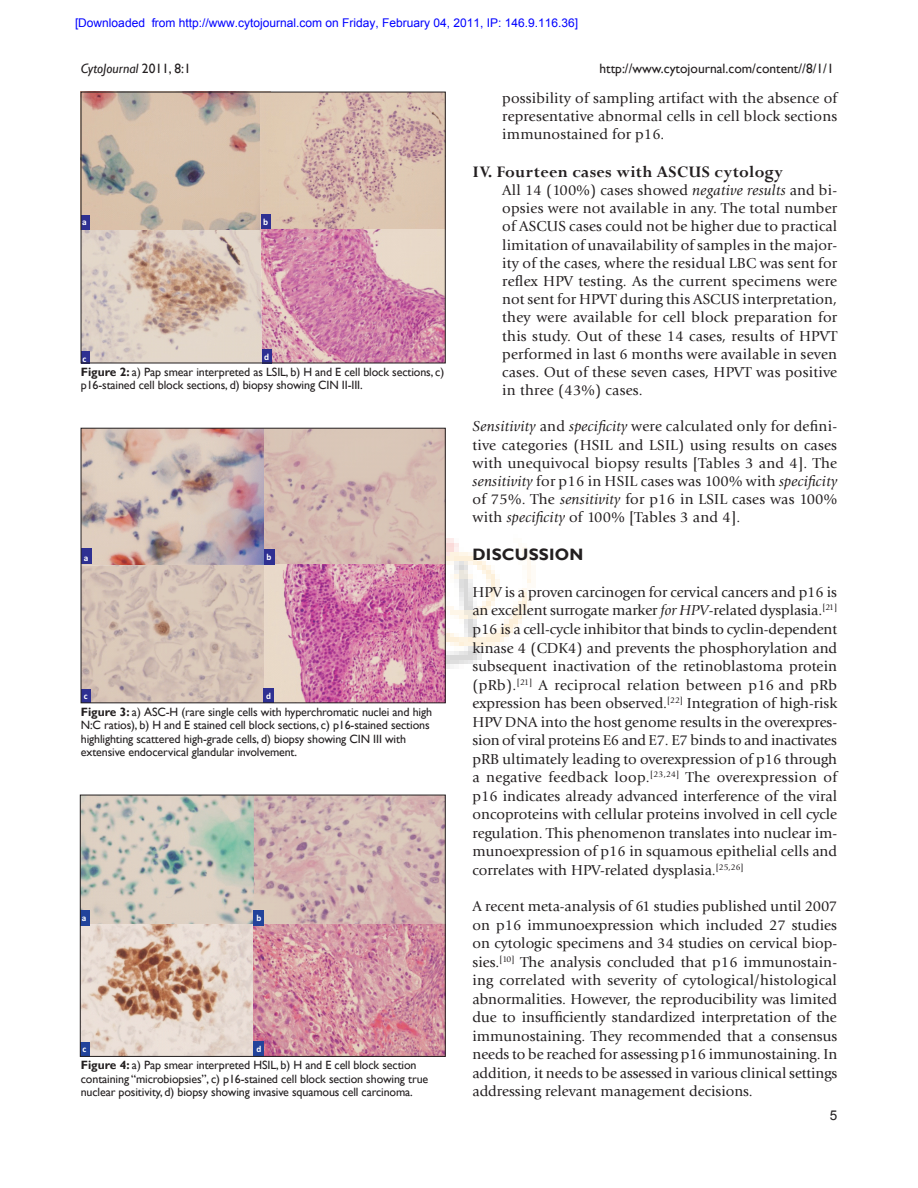
<style>
.page{position:relative;width:918px;height:1188px;background:#fff}
.page>*{position:absolute;margin:0;border:0;box-sizing:border-box;transform-origin:0 0}
.t1{font:700 18px "Perpetua";letter-spacing:.015em;color:#231f20}
.t2{font:700 16.5px "Gill Sans";letter-spacing:.015em;color:#231f20}
.t3{font:15px/18.5px "Giovanni Std";letter-spacing:.01em;color:#231f20;text-align:justify}
.t4{font:13.5px "Gill Sans";color:#231f20}
.t5{font:italic 13.5px "Gill Sans";color:#231f20}
.t6{font:13.5px "Arial";color:#231f20}
.t7{font:12px/13.5px "Gill Sans";letter-spacing:-.01em;color:#231f20}
.t8{font:12px "Arial";color:#00f}
.t9{font:700 9.3px "Calibri";color:#fff}
.t10{font:700 9.15px "Calibri";color:#fff}
.s1{font-style:normal}
.s2{font-style:italic}
.s3{font-weight:700}
</style>
<div class="page">
<img style="left:445px;top:512px;width:86px;height:166px">
<img style="left:83px;top:430px;width:360px;height:271px">
<div style="left:81px;top:549px;width:10px;height:15px;background:#2e3092"></div>
<div style="left:264px;top:549px;width:10px;height:16px;background:#2e3092"></div>
<div style="left:81px;top:690px;width:10px;height:13px;background:#2e3092"></div>
<div style="left:264px;top:688px;width:10px;height:15px;background:#2e3092"></div>
<div style="left:81px;top:428px;width:364px;height:275px;border:1px solid #231f20"></div>
<img style="left:82px;top:797px;width:361px;height:258px">
<div style="left:80px;top:910px;width:9px;height:15px;background:#22439b"></div>
<div style="left:254px;top:910px;width:10px;height:16px;background:#22439b"></div>
<div style="left:80px;top:1042px;width:9px;height:14px;background:#22439b"></div>
<div style="left:254px;top:1042px;width:10px;height:15px;background:#22439b"></div>
<div style="left:80px;top:795px;width:365px;height:262px;border:1px solid #231f20"></div>
<img style="left:83px;top:229px;width:178px;height:132px">
<img style="left:83px;top:94px;width:178px;height:135px">
<img style="left:261px;top:94px;width:183px;height:267px">
<div style="left:81px;top:215px;width:8px;height:14px;background:#2e3092"></div>
<div style="left:261px;top:215px;width:9px;height:14px;background:#2e3092"></div>
<div style="left:262px;top:350px;width:10px;height:14px;background:#2e3092"></div>
<div style="left:81px;top:351px;width:8px;height:12px;background:#2e3092"></div>
<p class="t8" style="left:75px;top:16px;width:505px">[Downloaded from http://www.cytojournal.com on Friday, February 04, 2011, IP: 146.9.116.36]</p>
<p class="t5" style="left:81px;top:61px;width:111px">CytoJournal <span class="s1">2011, 8:1</span></p>
<p class="t4" style="left:600px;top:61px;width:236px">http://www.cytojournal.com/content//8/1/1</p>
<p class="t3" style="left:502px;top:89px;width:336px">possibility of sampling artifact with the absence of representative abnormal cells in cell block sections immunostained for p16<span class="s2">.</span></p>
<p class="t1" style="left:472px;top:160px;width:312px">IV. Fourteen cases with ASCUS cytology</p>
<p class="t3" style="left:502px;top:181px;width:337px">All 14 (100%) cases showed <span class="s2">negative results</span> and bi&shy;opsies were not available in any. The total number of ASCUS cases could not be higher due to practical limitation of unavailability of samples in the major&shy;ity of the cases, where the residual LBC was sent for reflex HPV testing. As the current specimens were not sent for HPVT during this ASCUS interpretation, they were available for cell block preparation for this study. Out of these 14 cases, results of HPVT performed in last 6 months were available in seven cases. Out of these seven cases, HPVT was positive in three (43%) cases.</p>
<p class="t3" style="left:472px;top:418px;width:366px"><span class="s2">Sensitivity</span> and <span class="s2">specificity</span> were calculated only for defini&shy;tive categories (HSIL and LSIL) using results on cases with unequivocal biopsy results [Tables 3 and 4]. The <span class="s2">sensitivity</span> for p16 in HSIL cases was 100% with <span class="s2">specificity </span>of 75%. The <span class="s2">sensitivity</span> for p16 in LSIL cases was 100% with <span class="s2">specificity</span> of 100% [Tables 3 and 4].</p>
<p class="t2" style="left:473px;top:545px;width:113px">DISCUSSION</p>
<p class="t3" style="left:472px;top:583px;width:366px">HPV is a proven carcinogen for cervical cancers and p16 is an excellent surrogate marker <span class="s2">for HPV</span>-related dysplasia.<sup>[21] </sup>p16 is a cell-cycle inhibitor that binds to cyclin-dependent kinase 4 (CDK4) and prevents the phosphorylation and subsequent inactivation of the retinoblastoma protein (pRb).<sup>[21]</sup> A reciprocal relation between p16 and pRb expression has been observed.<sup>[22]</sup> Integration of high-risk HPV DNA into the host genome results in the overexpres&shy;sion of viral proteins E6 and E7. E7 binds to and inactivates pRB ultimately leading to overexpression of p16 through a negative feedback loop.<sup>[23,24]</sup> The overexpression of p16 indicates already advanced interference of the viral oncoproteins with cellular proteins involved in cell cycle regulation. This phenomenon translates into nuclear im&shy;munoexpression of p16 in squamous epithelial cells and correlates with HPV-related dysplasia.<sup>[25,26]</sup></p>
<p class="t3" style="left:472px;top:897px;width:366px">A recent meta-analysis of 61 studies published until 2007 on p16 immunoexpression which included 27 studies on cytologic specimens and 34 studies on cervical biop&shy;sies.<sup>[10]</sup> The analysis concluded that p16 immunostain&shy;ing correlated with severity of cytological/histological abnormalities. However, the reproducibility was limited due to insufficiently standardized interpretation of the immunostaining. They recommended that a consensus needs to be reached for assessing p16 immunostaining. In addition, it needs to be assessed in various clinical settings addressing relevant management decisions.</p>
<p class="t9" style="left:82px;top:216px;width:6px">a</p>
<p class="t9" style="left:263px;top:216px;width:7px">b</p>
<p class="t9" style="left:83px;top:353px;width:5px">c</p>
<p class="t9" style="left:264px;top:351px;width:7px">d</p>
<p class="t7" style="left:81px;top:365px;width:365px"><span class="s3">Figure 2:</span> a) Pap smear interpreted as LSIL, b) H and E cell block sections, c) p16-stained cell block sections, d) biopsy showing CIN II-III.</p>
<p class="t10" style="left:84px;top:552px;width:6px">a</p>
<p class="t10" style="left:267px;top:552px;width:6px">b</p>
<p class="t10" style="left:84px;top:690px;width:5px">c</p>
<p class="t10" style="left:266px;top:691px;width:6px">d</p>
<p class="t7" style="left:81px;top:705px;width:353px"><span class="s3">Figure 3:</span> a) ASC-H (rare single cells with hyperchromatic nuclei and high N:C ratios), b) H and E stained cell block sections, c) p16-stained sections highlighting scattered high-grade cells, d) biopsy showing CIN III with extensive endocervical glandular involvement.</p>
<p class="t10" style="left:82px;top:912px;width:6px">a</p>
<p class="t10" style="left:256px;top:912px;width:6px">b</p>
<p class="t10" style="left:82px;top:1043px;width:5px">c</p>
<p class="t10" style="left:256px;top:1044px;width:6px">d</p>
<p class="t7" style="left:81px;top:1059px;width:349px"><span class="s3">Figure 4:</span> a) Pap smear interpreted HSIL, b) H and E cell block section containing “microbiopsies”, c) p16-stained cell block section showing true nuclear positivity, d) biopsy showing invasive squamous cell carcinoma.</p>
<p class="t6" style="left:830px;top:1107px;width:9px">5</p>
</div>
